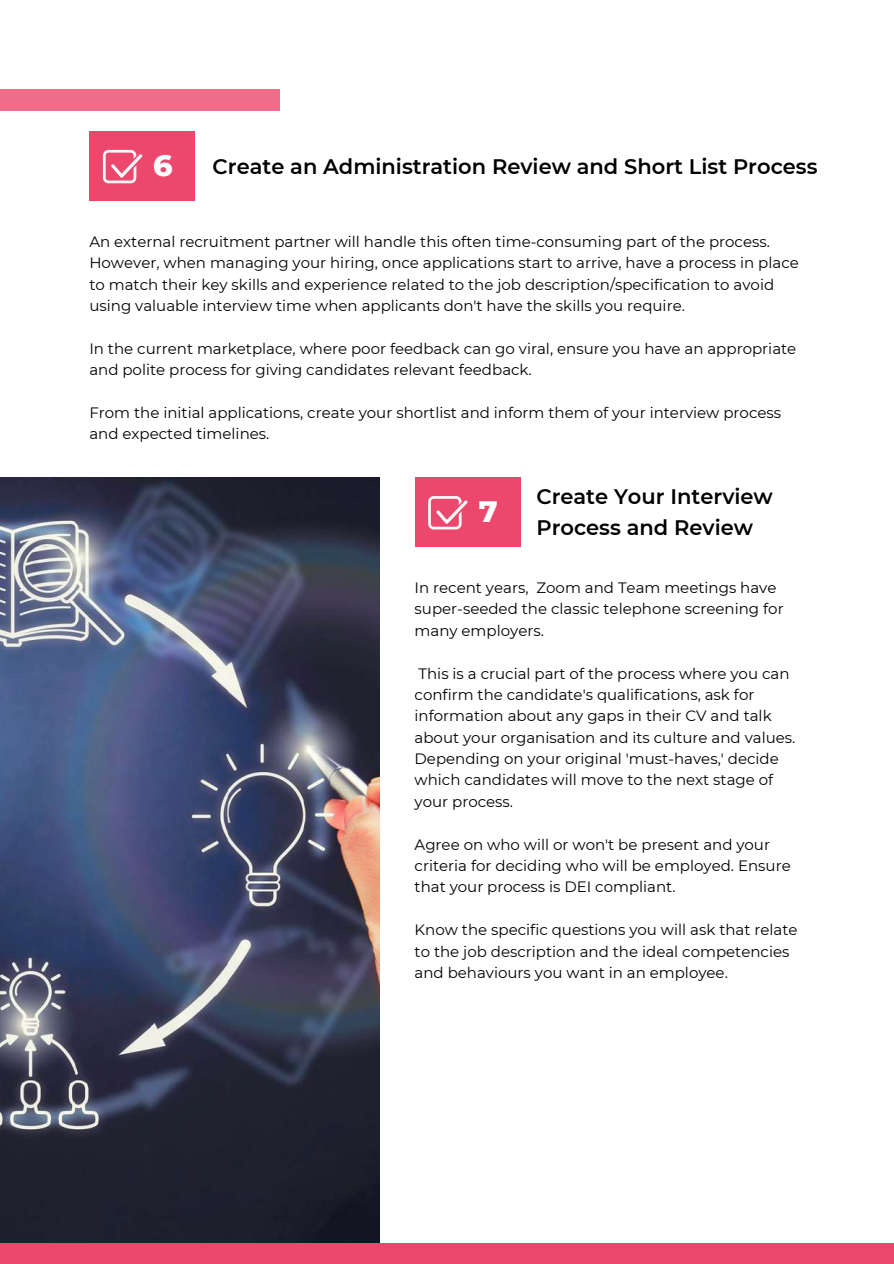
<style>
.page{position:relative;width:894px;height:1264px;background:#fff}
.page>*{position:absolute;margin:0;border:0;box-sizing:border-box;transform-origin:0 0}
.t1{font:800 30px "Montserrat";color:#fff}
.t2{font:600 21px/30.3px "Montserrat";color:#000}
.t3{font:15px/21.3px "Montserrat";color:#000}
</style>
<div class="page">
<img style="left:0;top:477px;width:379px;height:766px">
<div style="left:0;top:1243px;width:893px;height:20px;background:#ec486e"></div>
<div style="left:0;top:89px;width:280px;height:21px;background:#ef6c8b"></div>
<div style="left:89px;top:131px;width:106px;height:70px;background:#ec486e"></div>
<svg style="left:103px;top:150px;width:39px;height:33px"></svg>
<div style="left:414px;top:477px;width:106px;height:70px;background:#ec486e"></div>
<svg style="left:428px;top:496px;width:39px;height:33px"></svg>
<h1 class="t1" style="left:153px;top:147px;width:21px">6</h1>
<h2 class="t2" style="left:212px;top:152px;width:606px">Create an Administration Review and Short List Process</h2>
<p class="t3" style="left:89px;top:231px;width:710px">An external recruitment partner will handle this often time-consuming part of the process.<br>However, when managing your hiring, once applications start to arrive, have a process in place to match their key skills and experience related to the job description/specification to avoid using valuable interview time when applicants don't have the skills you require.</p>
<p class="t3" style="left:89px;top:338px;width:708px">In the current marketplace, where poor feedback can go viral, ensure you have an appropriate and polite process for giving candidates relevant feedback.</p>
<p class="t3" style="left:89px;top:402px;width:693px">From the initial applications, create your shortlist and inform them of your interview process and expected timelines.</p>
<h1 class="t1" style="left:478px;top:493px;width:20px">7</h1>
<h2 class="t2" style="left:536px;top:481px;width:238px">Create Your Interview<br>Process and Review</h2>
<p class="t3" style="left:414px;top:577px;width:370px">In recent years, Zoom and Team meetings have super-seeded the classic telephone screening for many employers.</p>
<p class="t3" style="left:414px;top:662px;width:382px">This is a crucial part of the process where you can confirm the candidate's qualifications, ask for information about any gaps in their CV and talk about your organisation and its culture and values.<br>Depending on your original 'must-haves,' decide which candidates will move to the next stage of your process.</p>
<p class="t3" style="left:414px;top:833px;width:377px">Agree on who will or won't be present and your criteria for deciding who will be employed. Ensure that your process is DEI compliant.</p>
<p class="t3" style="left:414px;top:919px;width:384px">Know the specific questions you will ask that relate to the job description and the ideal competencies and behaviours you want in an employee.</p>
</div>
